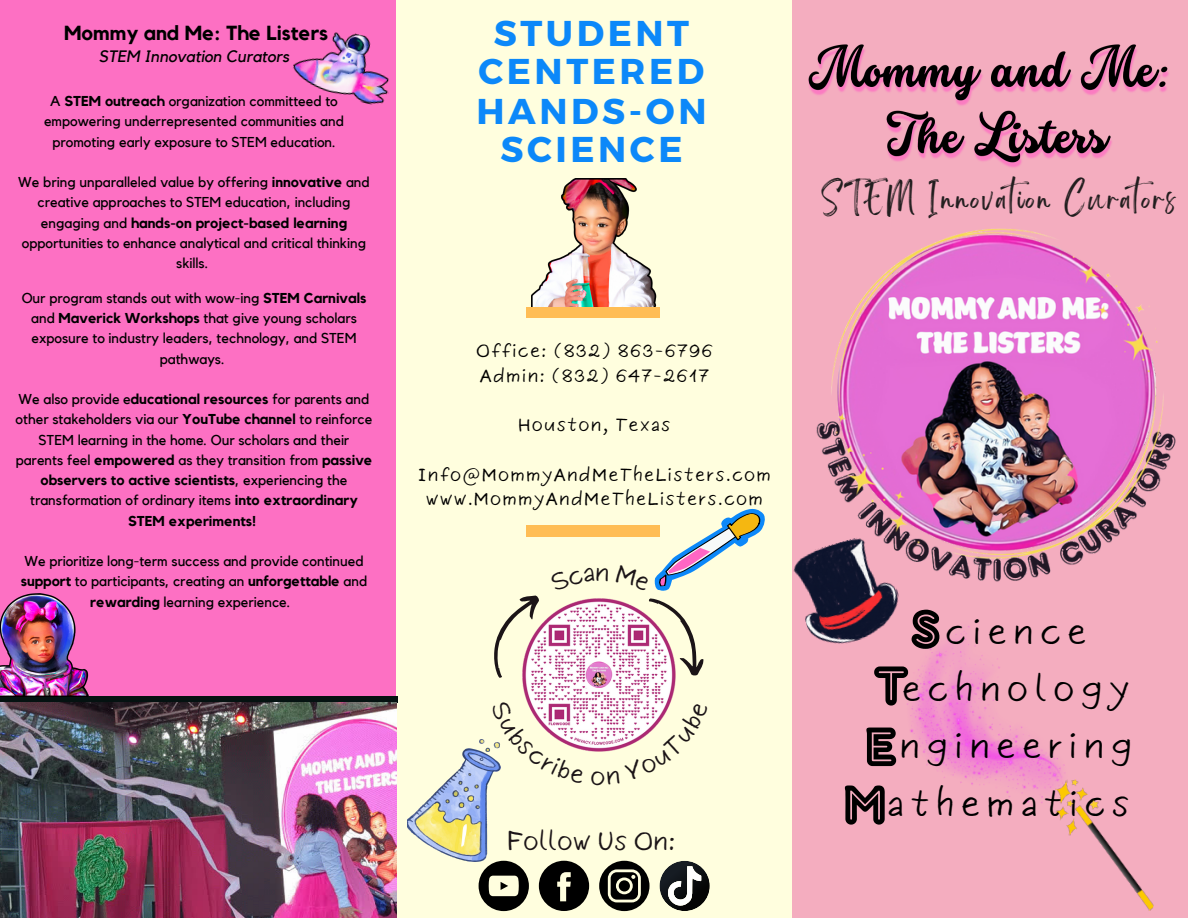
<style>
.page{position:relative;width:1188px;height:918px;background:#f4adbf}
.page>*{position:absolute;margin:0;border:0;box-sizing:border-box;transform-origin:0 0}
.t1{font:700 expanded 58.8px "Bubbleboddy Neue Inline";color:#000}
.t2{font:700 35.85px/38.4px "Montserrat";letter-spacing:.1em;color:#0c88f9;text-align:center}
.t3{font:34.2px "Six Hands Marker";letter-spacing:.18em;color:#000}
.t4{font:25.05px "Six Hands Marker";color:#1b1417}
.t5{font:24.45px "Brightwall";letter-spacing:.1em;color:#221e1f}
.t6{font:700 20.25px "Kollektif";color:#000}
.t7{font:17.7px "Six Hands Marker";letter-spacing:.07em;color:#000}
.t8{font:italic 16.5px "Kollektif";color:#000}
.t9{font:14.25px/20.2px "Kollektif";color:#000;text-align:center}
.s1{font-weight:700}
</style>
<div class="page">
<div style="left:0;top:0;width:397px;height:697px;background:#fd70c3"></div>
<div style="left:397px;top:0;width:395px;height:918px;background:#fffede"></div>
<div style="left:0;top:697px;width:397px;height:5px;background:#051211"></div>
<img style="left:907px;top:626px;width:158px;height:179px">
<img style="left:816px;top:228px;width:360px;height:354px">
<img style="left:522px;top:598px;width:154px;height:154px">
<svg style="left:479px;top:861px;width:50px;height:50px"></svg>
<svg style="left:539px;top:861px;width:50px;height:50px"></svg>
<svg style="left:599px;top:861px;width:51px;height:50px"></svg>
<svg style="left:659px;top:861px;width:51px;height:50px"></svg>
<img style="left:0;top:593px;width:92px;height:104px">
<img style="left:531px;top:178px;width:126px;height:129px">
<div style="left:526px;top:307px;width:134px;height:10px;background:#ffbd55"></div>
<div style="left:526px;top:526px;width:134px;height:10px;background:#ffbd55"></div>
<img style="left:293px;top:21px;width:104px;height:87px">
<img style="left:407px;top:740px;width:84px;height:121px">
<img style="left:1px;top:703px;width:396px;height:215px">
<img style="left:793px;top:531px;width:115px;height:122px">
<img style="left:1034px;top:776px;width:120px;height:135px">
<img style="left:808px;top:44px;width:361px;height:124px">
<svg style="left:494px;top:595px;width:114px;height:84px"></svg>
<svg style="left:616px;top:508px;width:149px;height:172px"></svg>
<svg style="left:491px;top:701px;width:93px;height:76px"></svg>
<svg style="left:591px;top:702px;width:85px;height:50px"></svg>
<p class="t6" style="left:64px;top:24px;width:265px">Mommy and Me: The Listers</p>
<p class="t8" style="left:99px;top:48px;width:192px">STEM Innovation Curators</p>
<p class="t9" style="left:44px;top:92px;width:301px">A <span class="s1">STEM outreach</span> organization committeed to empowering underrepresented communities and promoting early exposure to STEM education.</p>
<p class="t9" style="left:18px;top:173px;width:353px">We bring unparalleled value by offering <span class="s1">innovative</span> and creative approaches to STEM education, including engaging and <span class="s1">hands-on project-based learning </span>opportunities to enhance analytical and critical thinking skills.</p>
<p class="t9" style="left:22px;top:288px;width:346px">Our program stands out with wow-ing <span class="s1">STEM Carnivals </span>and <span class="s1">Maverick Workshops</span> that give young scholars exposure to industry leaders, technology, and STEM pathways.</p>
<p class="t9" style="left:16px;top:390px;width:358px">We also provide e<span class="s1">ducational resources</span> for parents and other stakeholders via our <span class="s1">YouTube channel</span> to reinforce STEM learning in the home. Our scholars and their parents feel <span class="s1">empowered</span> as they transition from <span class="s1">passive observers to active scientists</span>, experiencing the transformation of ordinary items <span class="s1">into extraordinary STEM experiments!</span></p>
<p class="t9" style="left:21px;top:552px;width:348px">We prioritize long-term success and provide continued <span class="s1">support</span> to participants, creating an <span class="s1">unforgettable</span> and <span class="s1">rewarding</span> learning experience.</p>
<p class="t2" style="left:478px;top:12px;width:227px">STUDENT<br>CENTERED</p>
<p class="t2" style="left:476px;top:90px;width:232px">HANDS-ON<br>SCIENCE</p>
<p class="t7" style="left:476px;top:336px;width:238px">Office: (832) 863-6796</p>
<p class="t7" style="left:480px;top:360px;width:231px">Admin: (832) 647-2617</p>
<p class="t7" style="left:518px;top:410px;width:154px">Houston, Texas</p>
<p class="t7" style="left:418px;top:459px;width:355px">Info@MommyAndMeTheListers.com</p>
<p class="t7" style="left:426px;top:484px;width:339px">www.MommyAndMeTheListers.com</p>
<p class="t4" style="left:507px;top:820px;width:170px">Follow Us On:</p>
<p class="t5" style="left:821px;top:190px;width:356px">STEM Innovation Curators</p>
<p class="t1" style="left:911px;top:611px;width:33px">S</p>
<p class="t3" style="left:945px;top:603px;width:143px">cience</p>
<p class="t3" style="left:902px;top:660px;width:230px">echnology</p>
<p class="t3" style="left:899px;top:717px;width:235px">ngineering</p>
<p class="t3" style="left:887px;top:775px;width:244px">athematics</p>
<p class="t1" style="left:873px;top:668px;width:37px">T</p>
<p class="t1" style="left:863px;top:729px;width:37px">E</p>
<p class="t1" style="left:842px;top:787px;width:47px">M</p>
</div>
